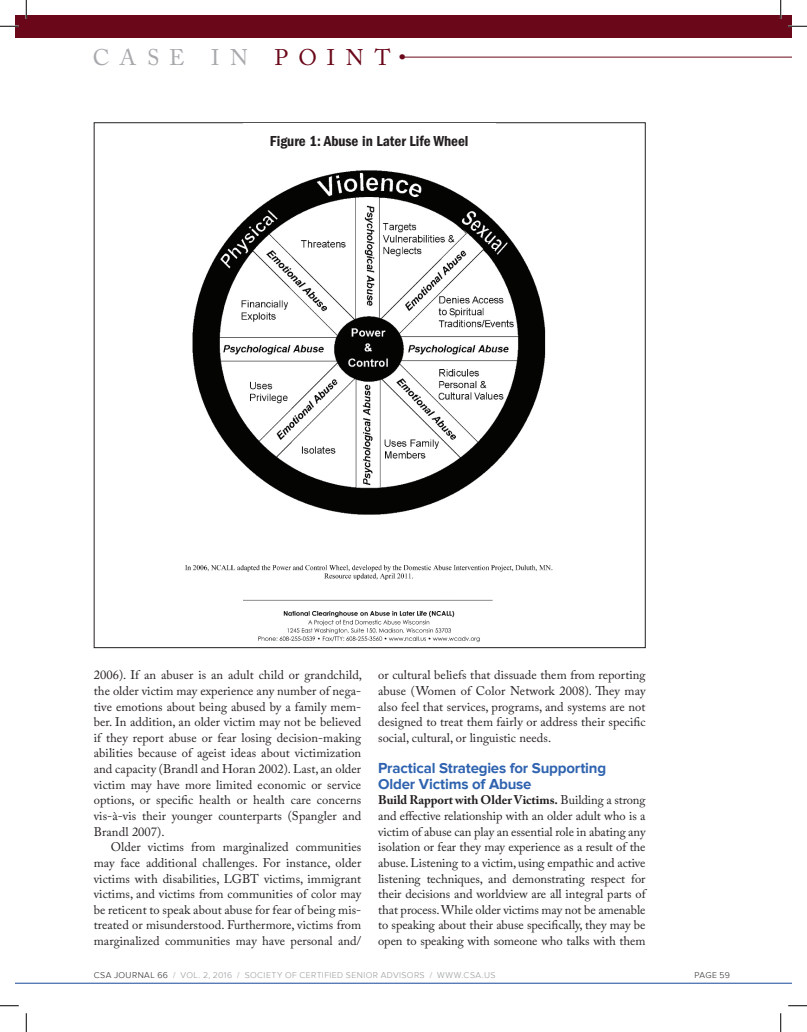
<style>
.page{position:relative;width:807px;height:1032px;background:#fff}
.page>*{position:absolute;margin:0;border:0;box-sizing:border-box;transform-origin:0 0}
.t1{font:22.5px "Adobe Caslon Pro";letter-spacing:.47em;color:#a8a9ad}
.t2{font:700 15px/15.6px "Proxima Nova";letter-spacing:-.015em;color:#2f63af}
.t3{font:600 condensed 15px "Franklin Gothic";letter-spacing:-.005em;color:#231f20}
.t4{font:12.5px/15.6px "Adobe Caslon Pro";letter-spacing:.005em;color:#231f20;text-align:justify}
.t5{font:300 8.75px "Proxima Nova";letter-spacing:.05em;color:#939598}
.t6{font:300 8.75px "Proxima Nova";letter-spacing:.02em;color:#231f20}
.s1{color:#6a0819}
.s2{font-weight:700}
.s3{color:#231f20}
</style>
<div class="page">
<img style="left:185px;top:170px;width:368px;height:473px">
<hr style="left:403px;top:57px;width:388px;height:1px;background:#6a0819">
<div style="left:15px;top:15px;width:776px;height:23px;background:#6a0819"></div>
<hr style="left:15px;top:982px;width:776px;height:1px;background:#164a99">
<svg style="left:0;top:25px;width:19px;height:2px"></svg>
<svg style="left:788px;top:25px;width:18px;height:2px"></svg>
<svg style="left:0;top:1005px;width:19px;height:1px"></svg>
<svg style="left:788px;top:1005px;width:18px;height:1px"></svg>
<svg style="left:25px;top:0;width:2px;height:19px"></svg>
<svg style="left:25px;top:1013px;width:2px;height:18px"></svg>
<svg style="left:779px;top:0;width:2px;height:19px"></svg>
<svg style="left:780px;top:1013px;width:1px;height:18px"></svg>
<h1 class="t1" style="left:93px;top:44px;width:314px">CASE IN <span class="s1">POINT•</span></h1>
<p class="t3" style="left:270px;top:133px;width:200px">Figure 1: Abuse in Later Life Wheel</p>
<p class="t4" style="left:94px;top:667px;width:270px">2006). If an abuser is an adult child or grandchild, the older victim may experience any number of nega&shy;tive emotions about being abused by a family mem&shy;ber. In addition, an older victim may not be believed if they report abuse or fear losing decision-making abilities because of ageist ideas about victimization and capacity (Brandl and Horan 2002). Last, an older victim may have more limited economic or service options, or specific health or health care concerns vis-à-vis their younger counterparts (Spangler and Brandl 2007).</p>
<p class="t4" style="left:94px;top:838px;width:269px;text-indent:17px">Older victims from marginalized communities may face additional challenges. For instance, older victims with disabilities, LGBT victims, immigrant victims, and victims from communities of color may be reticent to speak about abuse for fear of being mis&shy;treated or misunderstood. Furthermore, victims from marginalized communities may have personal and/</p>
<p class="t4" style="left:378px;top:667px;width:269px">or cultural beliefs that dissuade them from reporting abuse (Women of Color Network 2008). They may also feel that services, programs, and systems are not designed to treat them fairly or address their specific social, cultural, or linguistic needs.</p>
<p class="t2" style="left:378px;top:760px;width:229px">Practical Strategies for Supporting<br>Older Victims of Abuse</p>
<p class="t4" style="left:378px;top:792px;width:269px"><span class="s2">Build Rapport with Older Victims.</span> Building a strong and effective relationship with an older adult who is a victim of abuse can play an essential role in abating any isolation or fear they may experience as a result of the abuse. Listening to a victim, using empathic and active listening techniques, and demonstrating respect for their decisions and worldview are all integral parts of that process. While older victims may not be amenable to speaking about their abuse specifically, they may be open to speaking with someone who talks with them</p>
<p class="t5" style="left:94px;top:969px;width:403px"><span class="s3">CSA JOURNAL 66</span> / VOL. 2, 2016 / SOCIETY OF CERTIFIED SENIOR ADVISORS / WWW.CSA.US</p>
<p class="t6" style="left:694px;top:969px;width:37px">PAGE 59</p>
</div>
